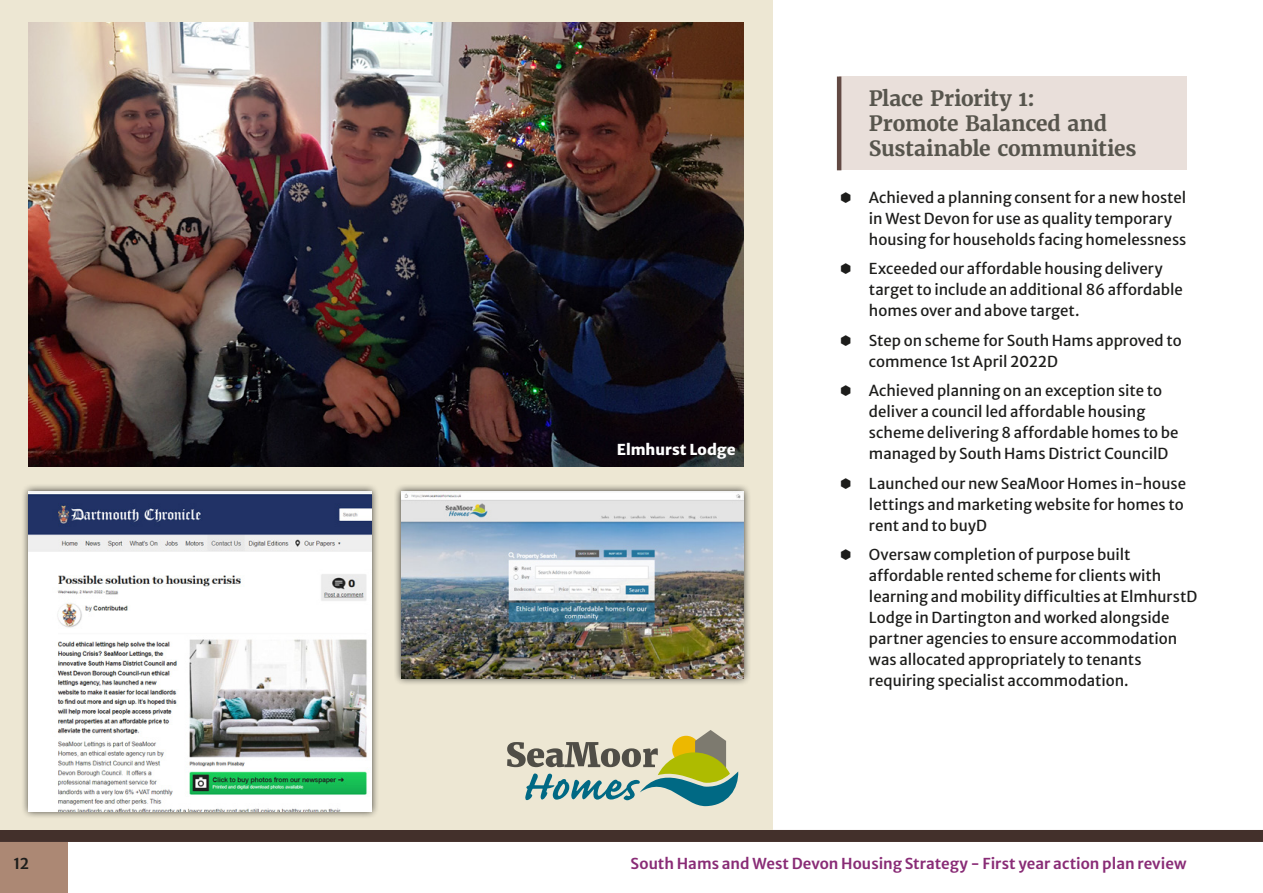
<style>
.page{position:relative;width:1263px;height:893px;background:#fff}
.page>*{position:absolute;margin:0;border:0;box-sizing:border-box;transform-origin:0 0}
.t1{font:700 21px/25.2px "Merriweather";letter-spacing:-.01em;color:#57554d}
.t2{font:15px/21px "Merriweather Sans";color:#1d1d1b}
.t3{font:600 15px "Merriweather Sans";color:#892c76}
.t4{font:800 15px "Merriweather Sans";color:#fff}
.t5{font:600 15px "Merriweather Sans";color:#1d1d1b}
</style>
<div class="page">
<div style="left:0;top:830px;width:1263px;height:12px;background:#43302b"></div>
<div style="left:0;top:842px;width:68px;height:51px;background:#ac8874"></div>
<div style="left:839px;top:77px;width:347px;height:93px;background:#e9dfda"></div>
<hr style="left:837px;top:77px;width:4px;height:93px;background:#624943">
<div style="left:0;top:0;width:773px;height:830px;background:#ede7d3"></div>
<img style="left:29px;top:23px;width:715px;height:444px">
<div style="left:21px;top:484px;width:358px;height:335px;background:#000;opacity:.75"></div>
<img style="left:29px;top:491px;width:343px;height:321px">
<div style="left:394px;top:484px;width:357px;height:202px;background:#000;opacity:.75"></div>
<img style="left:401px;top:491px;width:343px;height:187px">
<svg style="left:507px;top:730px;width:232px;height:77px"></svg>
<div style="left:634px;top:786px;width:7px;height:6px;background:#ede7d3;border-radius:50%"></div>
<p class="t5" style="left:14px;top:851px;width:17px">12</p>
<p class="t4" style="left:617px;top:437px;width:120px">Elmhurst Lodge</p>
<p class="t1" style="left:869px;top:85px;width:269px">Place Priority 1:<br>Promote Balanced and<br>Sustainable communities</p>
<p class="t2" style="left:869px;top:185px;width:319px">Achieved a planning consent for a new hostel in West Devon for use as quality temporary housing for households facing homelessness</p>
<p class="t2" style="left:869px;top:256px;width:315px">Exceeded our affordable housing delivery target to include an additional 86 affordable homes over and above target.</p>
<p class="t2" style="left:869px;top:328px;width:314px">Step on scheme for South Hams approved to commence 1st April 2022D</p>
<p class="t2" style="left:869px;top:378px;width:311px">Achieved planning on an exception site to deliver a council led affordable housing scheme delivering 8 affordable homes to be managed by South Hams District CouncilD</p>
<p class="t2" style="left:869px;top:471px;width:319px">Launched our new SeaMoor Homes in-house lettings and marketing website for homes to rent and to buyD</p>
<p class="t2" style="left:869px;top:542px;width:330px">Oversaw completion of purpose built affordable rented scheme for clients with learning and mobility difficulties at ElmhurstD Lodge in Dartington and worked alongside partner agencies to ensure accommodation was allocated appropriately to tenants requiring specialist accommodation.</p>
<p class="t3" style="left:631px;top:851px;width:557px">South Hams and West Devon Housing Strategy - First year action plan review</p>
</div>
